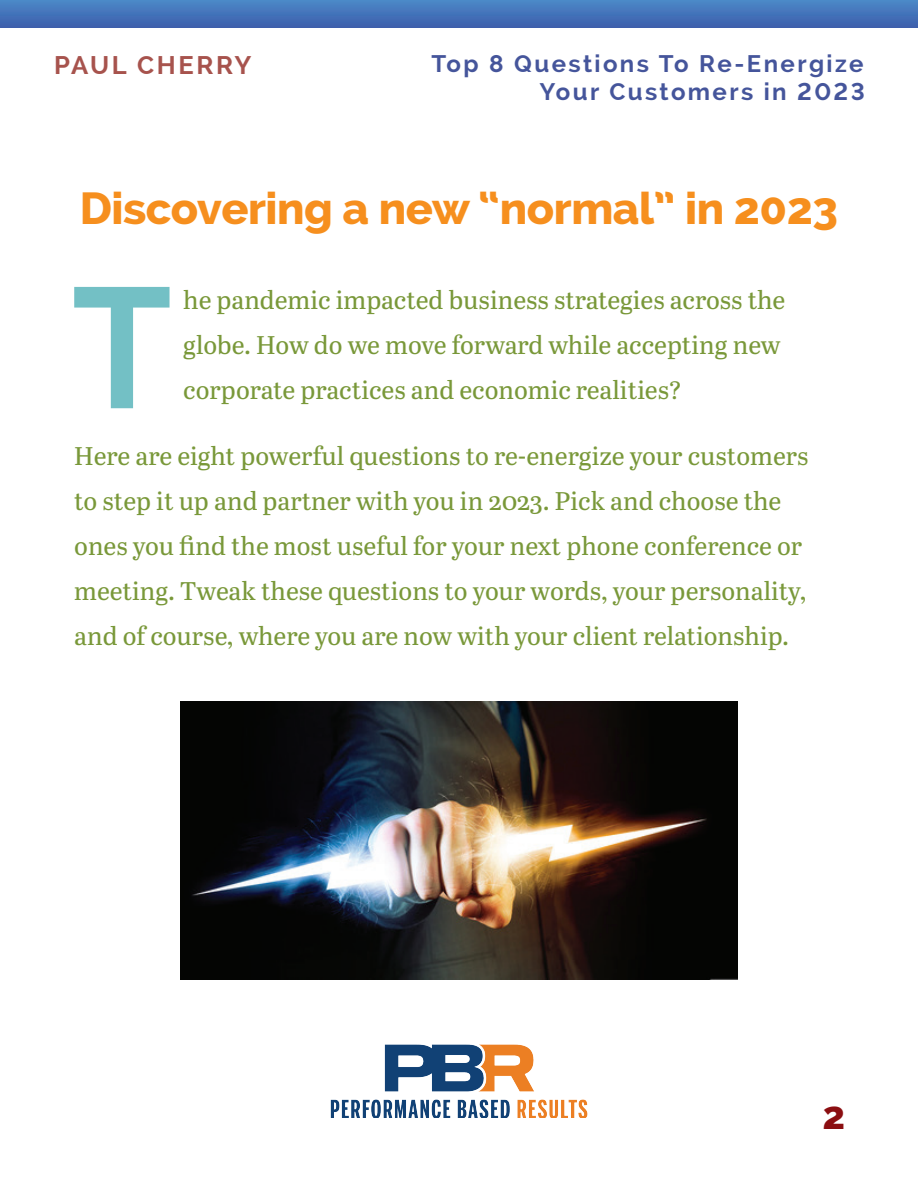
<style>
.page{position:relative;width:918px;height:1188px;background:#fff}
.page>*{position:absolute;margin:0;border:0;box-sizing:border-box;transform-origin:0 0}
.t1{font:700 170.85px "Raleway";color:#73c0c5;scale:.94 1}
.t2{font:800 45px "Raleway";letter-spacing:-.01em;color:#f68f1e}
.t3{font:800 39px "Raleway";color:#8b0e11}
.t4{font:25.5px/45px "Abril Text";color:#799839}
.t5{font:700 25.5px "Raleway";letter-spacing:.1em;color:#a7534d}
.t6{font:700 24px/28.5px "Raleway";letter-spacing:.1em;color:#45559b;text-align:right}
</style>
<div class="page">
<svg style="left:1px;top:1px;width:916px;height:27px;background:#4372b8"></svg>
<img style="left:330px;top:1045px;width:258px;height:72px">
<img style="left:180px;top:701px;width:557px;height:279px">
<p class="t5" style="left:54px;top:51px;width:199px">PAUL CHERRY</p>
<p class="t6" style="left:431px;top:49px;width:435px">Top 8 Questions To Re-Energize<br>Your Customers in 2023</p>
<h2 class="t2" style="left:80px;top:182px;width:760px">Discovering a new “normal” in 2023</h2>
<h1 class="t1" style="left:72px;top:251px;width:108px">T</h1>
<p class="t4" style="left:183px;top:277px;width:604px">he pandemic impacted business strategies across the globe. How do we move forward while accepting new corporate practices and economic realities?</p>
<p class="t4" style="left:74px;top:432px;width:736px">Here are eight powerful questions to re-energize your customers to step it up and partner with you in 2023. Pick and choose the ones you find the most useful for your next phone conference or meeting. Tweak these questions to your words, your personality, and of course, where you are now with your client relationship.</p>
<h3 class="t3" style="left:822px;top:1093px;width:24px">2</h3>
</div>
